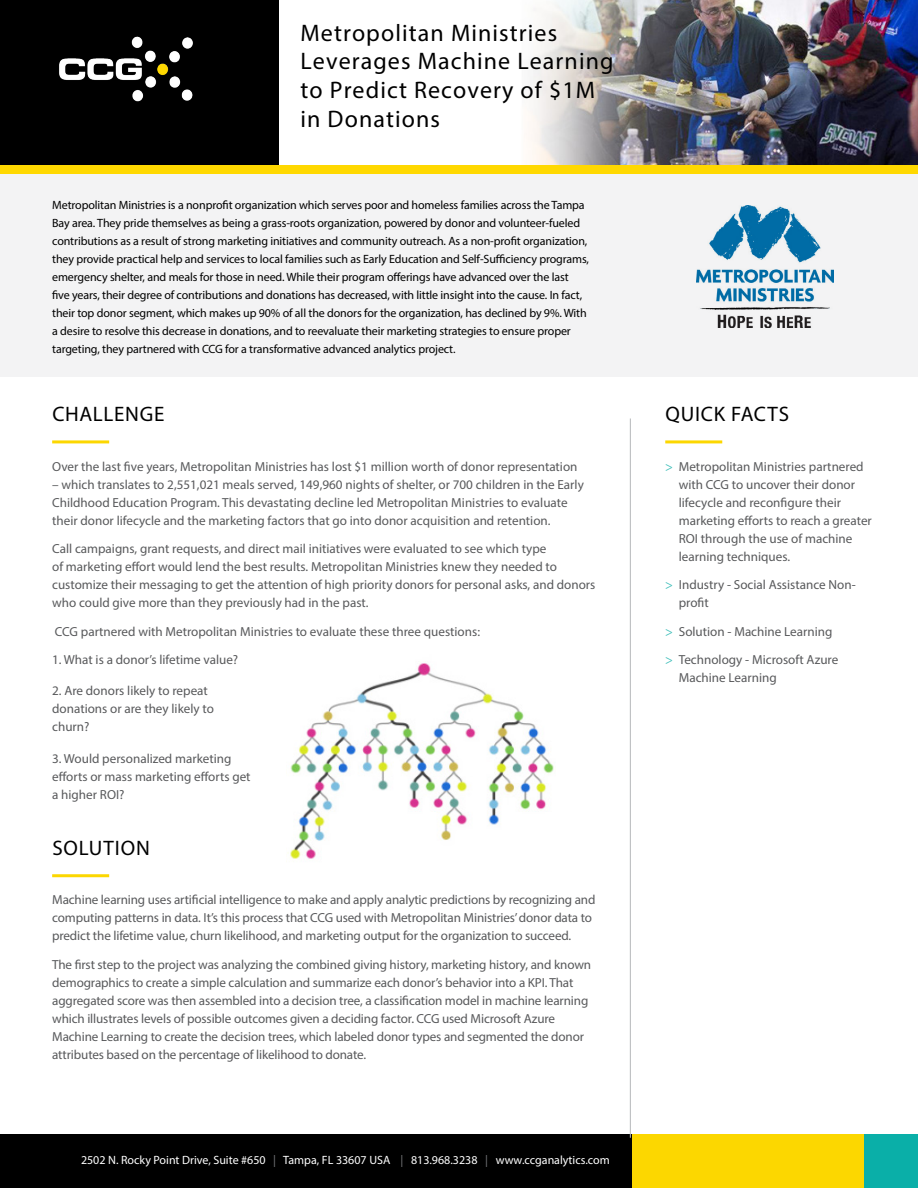
<style>
.page{position:relative;width:918px;height:1188px;background:#fff}
.page>*{position:absolute;margin:0;border:0;box-sizing:border-box;transform-origin:0 0}
.t1{font:24px/28.8px "Myriad Pro";letter-spacing:.045em;color:#000}
.t2{font:21px "Myriad Pro";letter-spacing:.035em;color:#000}
.t3{font:13.2px/18px "Myriad Pro";color:#58595b}
.t4{font:12px/18px "Myriad Pro";letter-spacing:-.01em;color:#000}
.t5{font:12px "Myriad Pro";color:#fff}
.s1{color:#757779}
.s2{color:#40bfba}
</style>
<div class="page">
<div style="left:0;top:165px;width:918px;height:212px;background:#f3f3f4"></div>
<img style="left:528px;top:0;width:390px;height:165px">
<div style="left:0;top:0;width:279px;height:165px;background:#000"></div>
<img style="left:59px;top:36px;width:134px;height:66px">
<hr style="left:52px;top:440px;width:57px;height:3px;background:#fcd700">
<hr style="left:52px;top:874px;width:57px;height:3px;background:#fcd700">
<img style="left:697px;top:205px;width:136px;height:122px">
<div style="left:0;top:1134px;width:918px;height:54px;background:#000"></div>
<div style="left:633px;top:1134px;width:285px;height:54px;background:#fcd700"></div>
<div style="left:864px;top:1134px;width:54px;height:54px;background:#0aafa8"></div>
<hr style="left:630px;top:418px;width:1px;height:720px;background:#b6b8ba">
<div style="left:0;top:165px;width:918px;height:9px;background:#ffd800"></div>
<img style="left:287px;top:663px;width:267px;height:196px">
<hr style="left:665px;top:440px;width:57px;height:3px;background:#fcd700">
<h1 class="t1" style="left:300px;top:18px;width:315px">Metropolitan Ministries<br>Leverages Machine Learning to Predict Recovery of $1M in Donations</h1>
<p class="t4" style="left:52px;top:195px;width:538px">Metropolitan Ministries is a nonprofit organization which serves poor and homeless families across the Tampa Bay area. They pride themselves as being a grass-roots organization, powered by donor and volunteer-fueled contributions as a result of strong marketing initiatives and community outreach. As a non-profit organization, they provide practical help and services to local families such as Early Education and Self-Sufficiency programs, emergency shelter, and meals for those in need. While their program offerings have advanced over the last five years, their degree of contributions and donations has decreased, with little insight into the cause. In fact, their top donor segment, which makes up 90% of all the donors for the organization, has declined by 9%. With a desire to resolve this decrease in donations, and to reevaluate their marketing strategies to ensure proper targeting, they partnered with CCG for a transformative advanced analytics project.</p>
<h2 class="t2" style="left:52px;top:401px;width:114px">CHALLENGE</h2>
<p class="t3" style="left:52px;top:457px;width:527px">Over the last five years, Metropolitan Ministries has lost $1 million worth of donor representation</p>
<p class="t3" style="left:52px;top:475px;width:533px">– which translates to 2,551,021 meals served, 149,960 nights of shelter, or 700 children in the Early<br>Childhood Education Program. This devastating decline led Metropolitan Ministries to evaluate their donor lifecycle and the marketing factors that go into donor acquisition and retention.</p>
<p class="t3" style="left:52px;top:539px;width:545px">Call campaigns, grant requests, and direct mail initiatives were evaluated to see which type<br>of marketing effort would lend the best results. Metropolitan Ministries knew they needed to customize their messaging to get the attention of high priority donors for personal asks, and donors who could give more than they previously had in the past.</p>
<p class="t3" style="left:55px;top:622px;width:427px">CCG partnered with Metropolitan Ministries to evaluate these three questions:</p>
<p class="t3" style="left:52px;top:650px;width:188px">1. What is a donor’s lifetime value?</p>
<p class="t3" style="left:52px;top:682px;width:163px">2. Are donors likely to repeat donations or are they likely to churn?</p>
<p class="t3" style="left:52px;top:749px;width:200px">3. Would personalized marketing efforts or mass marketing efforts get a higher ROI?</p>
<h2 class="t2" style="left:52px;top:835px;width:99px">SOLUTION</h2>
<p class="t3" style="left:52px;top:891px;width:545px">Machine learning uses artificial intelligence to make and apply analytic predictions by recognizing and computing patterns in data. It’s this process that CCG used with Metropolitan Ministries’ donor data to predict the lifetime value, churn likelihood, and marketing output for the organization to succeed.</p>
<p class="t3" style="left:52px;top:955px;width:541px">The first step to the project was analyzing the combined giving history, marketing history, and known demographics to create a simple calculation and summarize each donor’s behavior into a KPI. That aggregated score was then assembled into a decision tree, a classification model in machine learning which illustrates levels of possible outcomes given a deciding factor. CCG used Microsoft Azure Machine Learning to create the decision trees, which labeled donor types and segmented the donor attributes based on the percentage of likelihood to donate.</p>
<p class="t5" style="left:81px;top:1153px;width:530px">2502 N. Rocky Point Drive, Suite #650 <span class="s1">|</span> Tampa, FL 33607 USA <span class="s1">|</span> 813.968.3238 <span class="s1">|</span> www.ccganalytics.com</p>
<h2 class="t2" style="left:665px;top:401px;width:125px">QUICK FACTS</h2>
<p class="t3" style="left:679px;top:457px;width:195px;text-indent:-14px"><span class="s2">&gt;</span> Metropolitan Ministries partnered with CCG to uncover their donor lifecycle and reconfigure their marketing efforts to reach a greater<br>ROI through the use of machine learning techniques.</p>
<p class="t3" style="left:679px;top:575px;width:178px;text-indent:-14px"><span class="s2">&gt;</span> Industry - Social Assistance Non&shy;profit</p>
<p class="t3" style="left:665px;top:617px;width:175px;line-height:28.5px"><span class="s2">&gt;</span> Solution - Machine Learning <span class="s2">&gt;</span> Technology - Microsoft Azure</p>
<p class="t3" style="left:679px;top:668px;width:100px">Machine Learning</p>
</div>
